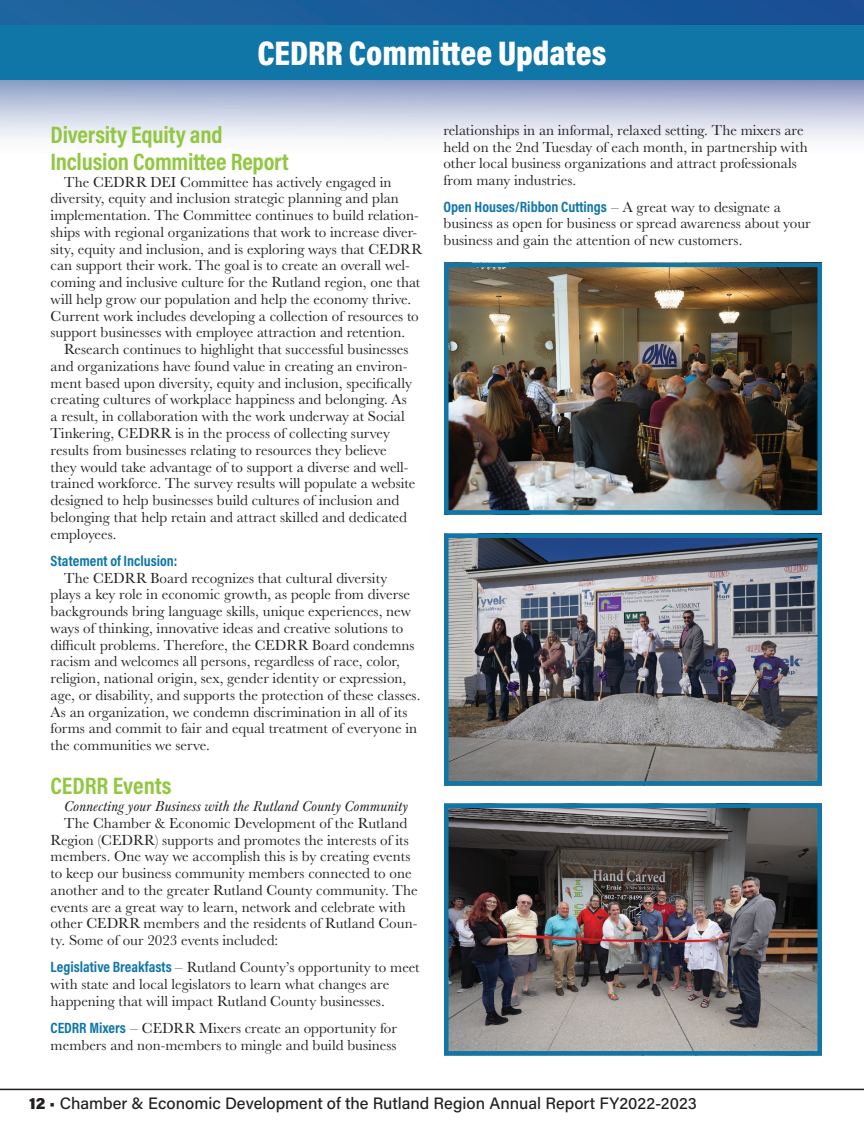
<style>
.page{position:relative;width:864px;height:1148px;background:#fff}
.page>*{position:absolute;margin:0;border:0;box-sizing:border-box;transform-origin:0 0}
.t1{font:900 34.5px "Acumin Pro Cond";color:#fff}
.t2{font:700 24px/27.3px "Acumin Pro Cond";letter-spacing:-.01em;color:#92c741}
.t3{font:500 16.5px "Acumin Pro";color:#231f20}
.t4{font:15px/16.8px "Baskerville URW";color:#231f20}
.t5{font:700 15px "Acumin Pro Cond";color:#1076a8}
.t6{font:italic 15px "Baskerville URW";color:#231f20}
.s1{font-family:"Acumin Pro Cond";font-weight:700;color:#1076a8}
.s2{font-family:"Baskerville URW";font-weight:400;color:#231f20}
.s3{font-weight:900}
</style>
<div class="page">
<hr style="left:0;top:1088px;width:864px;height:2px;background:#231f20">
<img style="left:0;top:0;width:864px;height:140px">
<div style="left:0;top:26px;width:864px;height:54px;background:#1076a8"></div>
<img style="left:449px;top:267px;width:368px;height:242px">
<div style="left:444px;top:262px;width:378px;height:252px;border:4px solid #1076a8"></div>
<img style="left:449px;top:538px;width:368px;height:242px">
<div style="left:444px;top:533px;width:378px;height:252px;border:4px solid #1076a8"></div>
<img style="left:449px;top:808px;width:368px;height:242px">
<div style="left:444px;top:803px;width:378px;height:252px;border:4px solid #1076a8"></div>
<h1 class="t1" style="left:258px;top:30px;width:350px">CEDRR Committee Updates</h1>
<h2 class="t2" style="left:51px;top:120px;width:240px">Diversity Equity and<br>Inclusion Committee Report</h2>
<p class="t4" style="left:51px;top:173px;width:373px;text-indent:14px">The CEDRR DEI Committee has actively engaged in diversity, equity and inclusion strategic planning and plan implementation. The Committee continues to build relation&shy;ships with regional organizations that work to increase diver&shy;sity, equity and inclusion, and is exploring ways that CEDRR can support their work. The goal is to create an overall wel&shy;coming and inclusive culture for the Rutland region, one that will help grow our population and help the economy thrive.<br>Current work includes developing a collection of resources to support businesses with employee attraction and retention.</p>
<p class="t4" style="left:51px;top:340px;width:366px;text-indent:14px">Research continues to highlight that successful businesses and organizations have found value in creating an environ&shy;ment based upon diversity, equity and inclusion, specifically creating cultures of workplace happiness and belonging. As a result, in collaboration with the work underway at Social Tinkering, CEDRR is in the process of collecting survey results from businesses relating to resources they believe they would take advantage of to support a diverse and well&shy;trained workforce. The survey results will populate a website designed to help businesses build cultures of inclusion and belonging that help retain and attract skilled and dedicated employees.</p>
<p class="t5" style="left:51px;top:551px;width:128px">Statement of Inclusion:</p>
<p class="t4" style="left:51px;top:569px;width:371px;text-indent:14px">The CEDRR Board recognizes that cultural diversity plays a key role in economic growth, as people from diverse backgrounds bring language skills, unique experiences, new ways of thinking, innovative ideas and creative solutions to difficult problems. Therefore, the CEDRR Board condemns racism and welcomes all persons, regardless of race, color, religion, national origin, sex, gender identity or expression, age, or disability, and supports the protection of these classes.<br>As an organization, we condemn discrimination in all of its forms and commit to fair and equal treatment of everyone in the communities we serve.</p>
<h2 class="t2" style="left:51px;top:771px;width:122px">CEDRR Events</h2>
<p class="t6" style="left:64px;top:797px;width:345px">Connecting your Business with the Rutland County Community</p>
<p class="t4" style="left:51px;top:814px;width:369px;text-indent:14px">The Chamber &amp; Economic Development of the Rutland Region (CEDRR) supports and promotes the interests of its members. One way we accomplish this is by creating events to keep our business community members connected to one another and to the greater Rutland County community. The events are a great way to learn, network and celebrate with other CEDRR members and the residents of Rutland Coun&shy;ty. Some of our 2023 events included:</p>
<p class="t4" style="left:51px;top:958px;width:371px"><span class="s1">Legislative Breakfasts</span> – Rutland County’s opportunity to meet with state and local legislators to learn what changes are happening that will impact Rutland County businesses.</p>
<p class="t4" style="left:51px;top:1019px;width:348px"><span class="s1">CEDRR Mixers</span> – CEDRR Mixers create an opportunity for members and non-members to mingle and build business</p>
<p class="t4" style="left:443px;top:121px;width:366px">relationships in an informal, relaxed setting. The mixers are held on the 2nd Tuesday of each month, in partnership with other local business organizations and attract professionals from many industries.</p>
<p class="t5" style="left:443px;top:197px;width:339px">Open Houses/Ribbon Cuttings <span class="s2">– A great way to designate a</span></p>
<p class="t4" style="left:443px;top:214px;width:369px">business as open for business or spread awareness about your business and gain the attention of new customers.</p>
<p class="t3" style="left:29px;top:1091px;width:669px"><span class="s3">12</span> • Chamber &amp; Economic Development of the Rutland Region Annual Report FY2022-2023</p>
</div>
